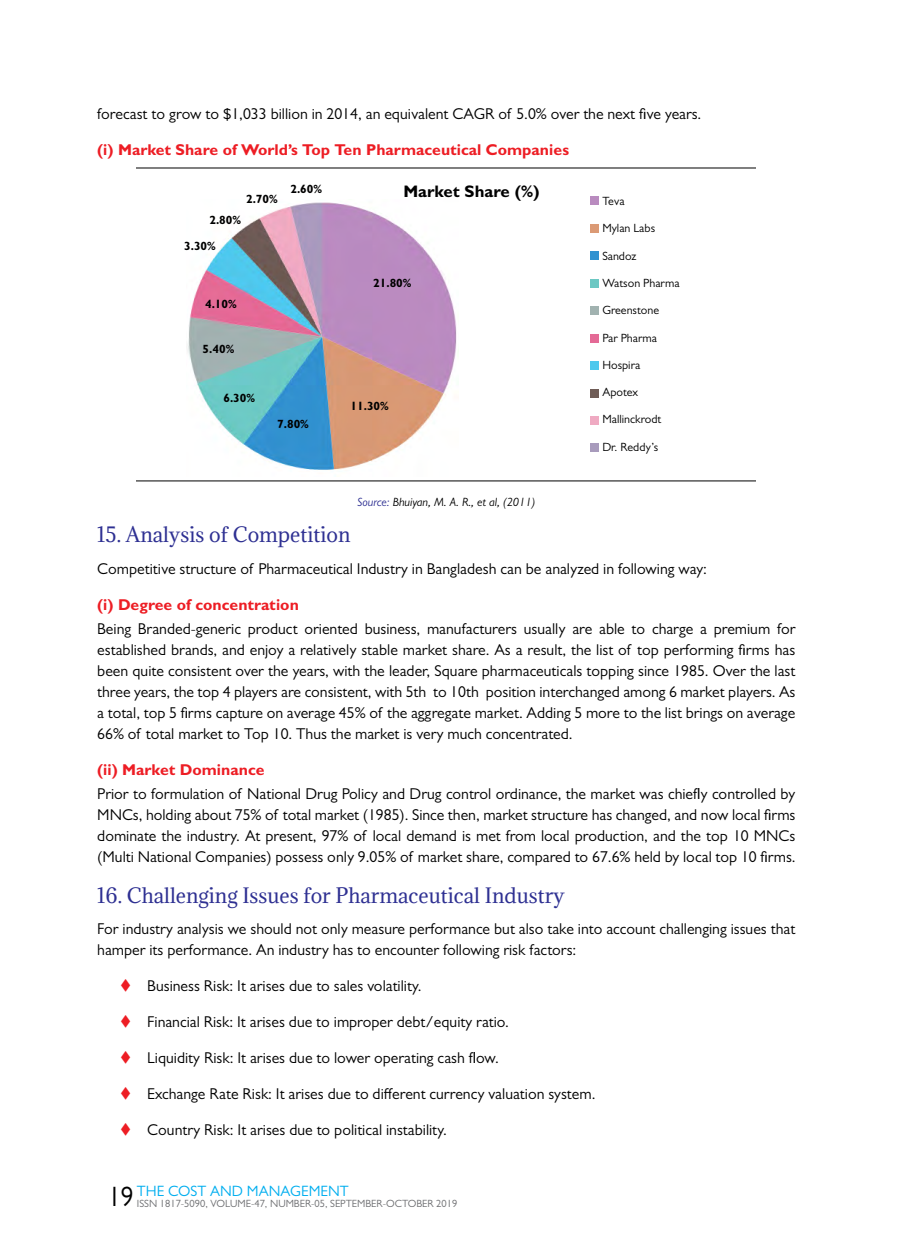
<style>
.page{position:relative;width:897px;height:1253px;background:#fff}
.page>*{position:absolute;margin:0;border:0;box-sizing:border-box;transform-origin:0 0}
.t1{font:19.5px "Adamina";color:#2e3092}
.t2{font:700 16.8px "Gill Sans";color:#000}
.t3{font:15.75px/21px "Gill Sans";color:#000;text-align:justify}
.t4{font:700 15.75px "Gill Sans";color:#ed1d24}
.t5{font:15px "Gill Sans";color:#00aeef}
.t6{font:12px "Gill Sans";color:#000}
.t7{font:700 12px "Gill Sans";color:#000}
.t8{font:italic 12px "Gill Sans";color:#000}
.t9{font:10.5px "Gill Sans";color:#6d6e71}
.s1{color:#2e3092}
.s2{color:#ed1d24}
.s3{font-size:28.2px;color:#000}
</style>
<div class="page">
<svg style="left:137px;top:168px;width:618px;height:313px"></svg>
<img style="left:186px;top:199px;width:272px;height:278px">
<div style="left:590px;top:197px;width:8px;height:8px;background:#b98bbf"></div>
<div style="left:590px;top:224px;width:8px;height:8px;background:#db9a75"></div>
<div style="left:590px;top:252px;width:8px;height:8px;background:#3092d0"></div>
<div style="left:590px;top:279px;width:8px;height:8px;background:#6cc8c3"></div>
<div style="left:590px;top:307px;width:8px;height:8px;background:#a1b2b0"></div>
<div style="left:590px;top:334px;width:8px;height:8px;background:#e46a96"></div>
<div style="left:590px;top:361px;width:8px;height:9px;background:#4ec8ed"></div>
<div style="left:590px;top:389px;width:8px;height:8px;background:#6f5c56"></div>
<div style="left:590px;top:416px;width:8px;height:9px;background:#efaac2"></div>
<div style="left:590px;top:444px;width:8px;height:8px;background:#a89bbc"></div>
<p class="t3" style="left:97px;top:103px;width:605px">forecast to grow to $1,033 billion in 2014, an equivalent CAGR of 5.0% over the next five years.</p>
<p class="t4" style="left:97px;top:140px;width:473px">(i) Market Share of World’s Top Ten Pharmaceutical Companies</p>
<p class="t7" style="left:246px;top:191px;width:33px">2.70%</p>
<p class="t7" style="left:209px;top:212px;width:33px">2.80%</p>
<p class="t7" style="left:184px;top:239px;width:33px">3.30%</p>
<p class="t7" style="left:290px;top:181px;width:33px">2.60%</p>
<p class="t7" style="left:205px;top:297px;width:33px">4.10%</p>
<p class="t7" style="left:202px;top:341px;width:33px">5.40%</p>
<p class="t7" style="left:223px;top:391px;width:33px">6.30%</p>
<p class="t7" style="left:277px;top:416px;width:33px">7.80%</p>
<p class="t2" style="left:403px;top:181px;width:138px">Market Share (%)</p>
<p class="t7" style="left:373px;top:276px;width:40px">21.80%</p>
<p class="t7" style="left:350px;top:398px;width:40px">11.30%</p>
<p class="t8" style="left:357px;top:495px;width:179px"><span class="s1">Source:</span> Bhuiyan, M. A. R., et al, (2011)</p>
<p class="t6" style="left:602px;top:194px;width:24px">Teva</p>
<p class="t6" style="left:602px;top:221px;width:54px">Mylan Labs</p>
<p class="t6" style="left:602px;top:249px;width:36px">Sandoz</p>
<p class="t6" style="left:602px;top:276px;width:79px">Watson Pharma</p>
<p class="t6" style="left:602px;top:303px;width:58px">Greenstone</p>
<p class="t6" style="left:602px;top:331px;width:56px">Par Pharma</p>
<p class="t6" style="left:602px;top:358px;width:39px">Hospira</p>
<p class="t6" style="left:602px;top:385px;width:37px">Apotex</p>
<p class="t6" style="left:602px;top:412px;width:60px">Mallinckrodt</p>
<p class="t6" style="left:602px;top:440px;width:57px">Dr. Reddy’s</p>
<p class="t1" style="left:97px;top:521px;width:255px">15. Analysis of Competition</p>
<p class="t3" style="left:97px;top:558px;width:611px">Competitive structure of Pharmaceutical Industry in Bangladesh can be analyzed in following way:</p>
<p class="t4" style="left:97px;top:595px;width:203px">(i) Degree of concentration</p>
<p class="t3" style="left:97px;top:618px;width:699px">Being Branded-generic product oriented business, manufacturers usually are able to charge a premium for established brands, and enjoy a relatively stable market share. As a result, the list of top performing firms has been quite consistent over the years, with the leader, Square pharmaceuticals topping since 1985. Over the last three years, the top 4 players are consistent, with 5th to 10th position interchanged among 6 market players. As a total, top 5 firms capture on average 45% of the aggregate market. Adding 5 more to the list brings on average 66% of total market to Top 10. Thus the market is very much concentrated.</p>
<p class="t4" style="left:97px;top:760px;width:169px">(ii) Market Dominance</p>
<p class="t3" style="left:97px;top:783px;width:699px">Prior to formulation of National Drug Policy and Drug control ordinance, the market was chiefly controlled by MNCs, holding about 75% of total market (1985). Since then, market structure has changed, and now local firms dominate the industry. At present, 97% of local demand is met from local production, and the top 10 MNCs (Multi National Companies) possess only 9.05% of market share, compared to 67.6% held by local top 10 firms.</p>
<p class="t1" style="left:97px;top:881px;width:469px">16. Challenging Issues for Pharmaceutical Industry</p>
<p class="t3" style="left:97px;top:918px;width:699px">For industry analysis we should not only measure performance but also take into account challenging issues that hamper its performance. An industry has to encounter following risk factors:</p>
<p class="t3" style="left:120px;top:975px;width:303px"><span class="s2">▼</span> Business Risk: It arises due to sales volatility.</p>
<p class="t3" style="left:120px;top:1011px;width:390px"><span class="s2">▼</span> Financial Risk: It arises due to improper debt/equity ratio.</p>
<p class="t3" style="left:120px;top:1047px;width:380px"><span class="s2">▼</span> Liquidity Risk: It arises due to lower operating cash flow.</p>
<p class="t3" style="left:120px;top:1083px;width:477px"><span class="s2">▼</span> Exchange Rate Risk: It arises due to different currency valuation system.</p>
<p class="t3" style="left:120px;top:1119px;width:328px"><span class="s2">▼</span> Country Risk: It arises due to political instability.</p>
<p class="t5" style="left:108px;top:1182px;width:242px"><span class="s3">19</span> THE COST AND MANAGEMENT</p>
<p class="t9" style="left:137px;top:1197px;width:322px">ISSN 1817-5090, VOLUME-47, NUMBER-05, SEPTEMBER-OCTOBER 2019</p>
</div>
